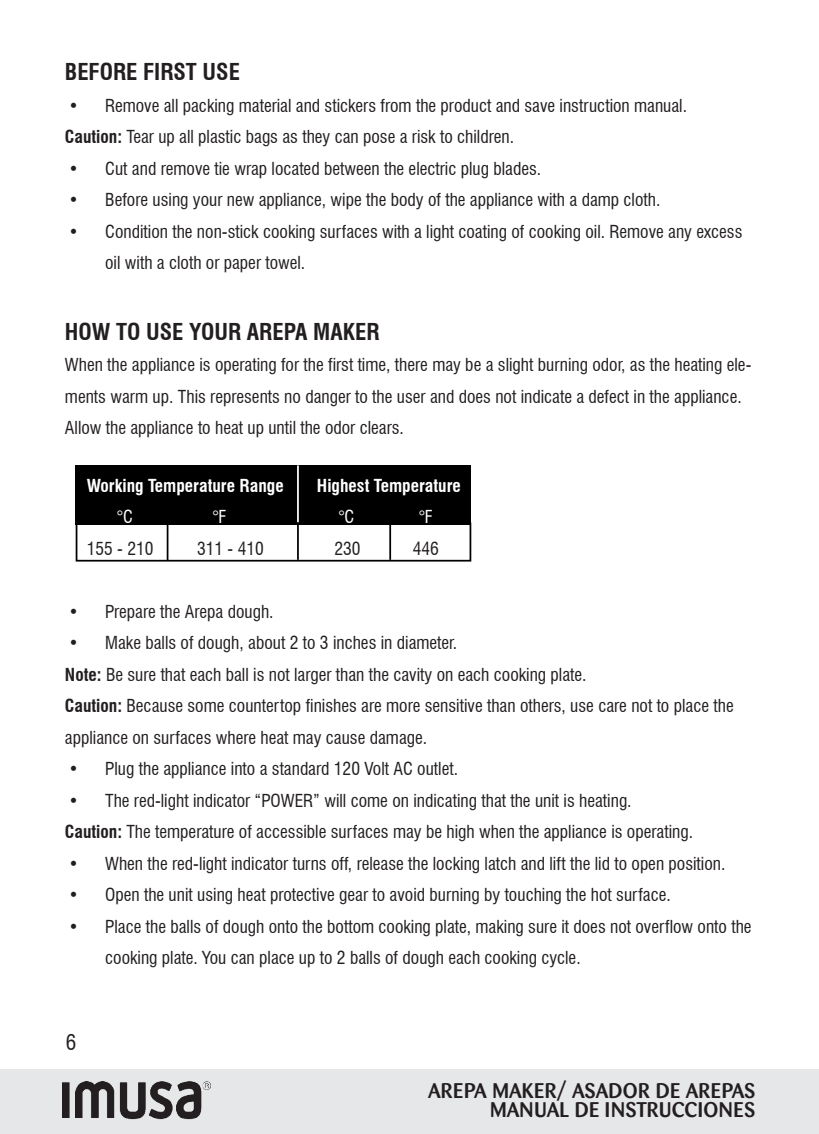
<style>
.page{position:relative;width:819px;height:1134px;background:#fff}
.page>*{position:absolute;margin:0;border:0;box-sizing:border-box;transform-origin:0 0}
.Titles_Paragraph_Style_1{font:700 condensed 22.75px "Swiss 721 BT";color:#231f20}
.t1{font:500 21px/19.2px "Barmeno";letter-spacing:.02em;color:#231f20;text-align:right}
.t2{font:condensed 21px "Swiss 721 BT";color:#231f20}
.Titles_Paragraph_Style_1-2{font:condensed 17.5px/31.5px "Swiss 721 BT";color:#231f20}
.Info_Paragraph_Style_1{font:condensed 17.5px/31.5px "Swiss 721 BT";color:#231f20}
.Titles_Paragraph_Style_1-3{font:700 condensed 17.5px "Swiss 721 BT";color:#fff}
.Titles_Paragraph_Style_1-4{font:condensed 17.5px "Swiss 721 BT";color:#fff}
.s1{font-weight:700}
</style>
<div class="page">
<div style="left:0;top:1069px;width:819px;height:65px;background:#e6e7e9"></div>
<img style="left:62px;top:1082px;width:148px;height:37px">
<div style="left:76px;top:522px;width:395px;height:40px;border:2px solid #000"></div>
<div style="left:76px;top:465px;width:395px;height:59px;background:#000"></div>
<hr style="left:167px;top:521px;width:1px;height:39px;background:#000">
<hr style="left:297px;top:520px;width:2px;height:40px;background:#000">
<hr style="left:297px;top:465px;width:2px;height:57px;background:#fff">
<hr style="left:389px;top:520px;width:2px;height:40px;background:#000">
<p class="Titles_Paragraph_Style_1" style="left:65px;top:58px;width:176px">BEFORE FIRST USE</p>
<p class="Titles_Paragraph_Style_1-2" style="left:68px;top:90px;width:620px">• Remove all packing material and stickers from the product and save instruction manual.</p>
<p class="Info_Paragraph_Style_1" style="left:65px;top:121px;width:451px"><span class="s1">Caution:</span> Tear up all plastic bags as they can pose a risk to children.</p>
<p class="Titles_Paragraph_Style_1-2" style="left:68px;top:153px;width:474px">• Cut and remove tie wrap located between the electric plug blades.</p>
<p class="Titles_Paragraph_Style_1-2" style="left:68px;top:184px;width:593px">• Before using your new appliance, wipe the body of the appliance with a damp cloth.</p>
<p class="Titles_Paragraph_Style_1-2" style="left:105px;top:216px;width:639px;text-indent:-37px">• Condition the non-stick cooking surfaces with a light coating of cooking oil. Remove any excess oil with a cloth or paper towel.</p>
<p class="Titles_Paragraph_Style_1" style="left:65px;top:318px;width:316px">HOW TO USE YOUR AREPA MAKER</p>
<p class="Titles_Paragraph_Style_1-2" style="left:65px;top:349px;width:688px">When the appliance is operating for the first time, there may be a slight burning odor, as the heating ele&shy;ments warm up. This represents no danger to the user and does not indicate a defect in the appliance.<br>Allow the appliance to heat up until the odor clears.</p>
<p class="Titles_Paragraph_Style_1-3" style="left:87px;top:475px;width:199px">Working Temperature Range</p>
<p class="Titles_Paragraph_Style_1-3" style="left:317px;top:475px;width:145px">Highest Temperature</p>
<p class="Titles_Paragraph_Style_1-4" style="left:117px;top:506px;width:17px">°C</p>
<p class="Titles_Paragraph_Style_1-4" style="left:213px;top:506px;width:15px">°F</p>
<p class="Titles_Paragraph_Style_1-4" style="left:339px;top:506px;width:17px">°C</p>
<p class="Titles_Paragraph_Style_1-4" style="left:419px;top:506px;width:15px">°F</p>
<p class="Titles_Paragraph_Style_1-2" style="left:87px;top:533px;width:68px">155 - 210</p>
<p class="Titles_Paragraph_Style_1-2" style="left:197px;top:533px;width:68px">311 - 410</p>
<p class="Titles_Paragraph_Style_1-2" style="left:334px;top:533px;width:28px">230</p>
<p class="Titles_Paragraph_Style_1-2" style="left:413px;top:533px;width:28px">446</p>
<p class="Titles_Paragraph_Style_1-2" style="left:68px;top:596px;width:207px">• Prepare the Arepa dough.</p>
<p class="Titles_Paragraph_Style_1-2" style="left:68px;top:627px;width:390px">• Make balls of dough, about 2 to 3 inches in diameter.</p>
<p class="Info_Paragraph_Style_1" style="left:65px;top:659px;width:523px"><span class="s1">Note:</span> Be sure that each ball is not larger than the cavity on each cooking plate.</p>
<p class="Info_Paragraph_Style_1" style="left:65px;top:690px;width:670px"><span class="s1">Caution:</span> Because some countertop finishes are more sensitive than others, use care not to place the appliance on surfaces where heat may cause damage.</p>
<p class="Titles_Paragraph_Style_1-2" style="left:68px;top:753px;width:391px">• Plug the appliance into a standard 120 Volt AC outlet.</p>
<p class="Titles_Paragraph_Style_1-2" style="left:68px;top:785px;width:565px">• The red-light indicator “POWER” will come on indicating that the unit is heating.</p>
<p class="Info_Paragraph_Style_1" style="left:65px;top:816px;width:630px"><span class="s1">Caution:</span> The temperature of accessible surfaces may be high when the appliance is operating.</p>
<p class="Titles_Paragraph_Style_1-2" style="left:68px;top:848px;width:659px">• When the red-light indicator turns off, release the locking latch and lift the lid to open position.</p>
<p class="Titles_Paragraph_Style_1-2" style="left:68px;top:879px;width:604px">• Open the unit using heat protective gear to avoid burning by touching the hot surface.</p>
<p class="Titles_Paragraph_Style_1-2" style="left:105px;top:911px;width:648px;text-indent:-37px">• Place the balls of dough onto the bottom cooking plate, making sure it does not overflow onto the cooking plate. You can place up to 2 balls of dough each cooking cycle.</p>
<p class="t2" style="left:66px;top:1030px;width:12px">6</p>
<p class="t1" style="left:428px;top:1081px;width:329px">AREPA MAKER/ ASADOR DE AREPAS<br>MANUAL DE INSTRUCCIONES</p>
</div>
